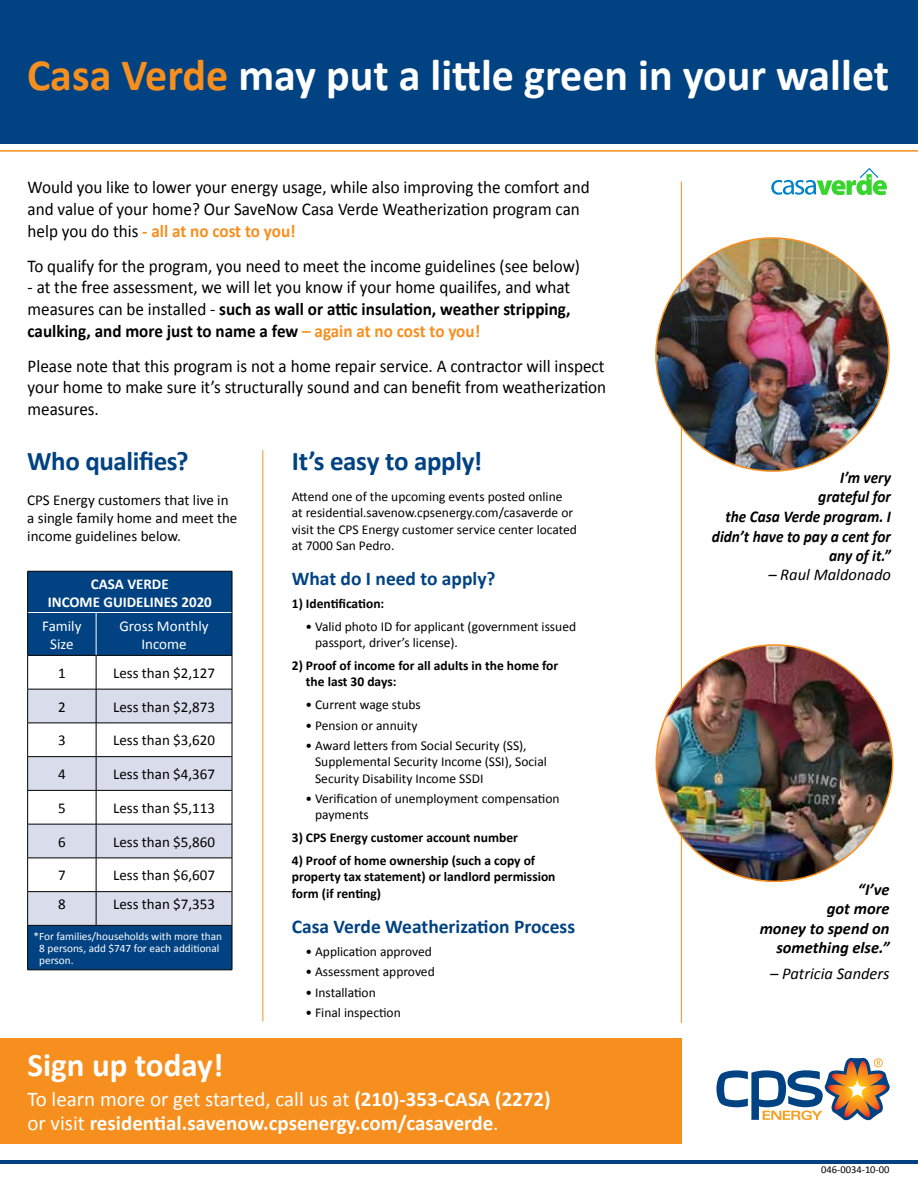
<style>
.page{position:relative;width:918px;height:1188px;background:#fff}
.page>*{position:absolute;margin:0;border:0;box-sizing:border-box;transform-origin:0 0}
.t1{font:700 45px "Calibri";color:#fff}
.t2{font:700 33px "Calibri";color:#fff}
.t3{font:700 27px "Calibri";letter-spacing:-.015em;color:#004282}
.t4{font:700 21px/24px "Calibri";color:#fff}
.t5{font:700 19.5px "Calibri";color:#004282}
.t6{font:18px/21.6px "Calibri";color:#000;text-align:justify;scale:.95 1}
.t7{font:italic 700 16.5px/19.5px "Calibri";color:#000;text-align:right;scale:.93 1}
.t8{font:italic 700 16.5px/19.5px "Calibri";color:#000;text-align:right}
.t9{font:italic 16.5px "Calibri";color:#000}
.t10{font:15px/18px "Calibri";color:#000}
.t11{font:700 15px/18px "Calibri";color:#fff;text-align:center}
.t12{font:15px/18px "Calibri";color:#fff;text-align:center}
.t13{font:13.5px/16.2px "Calibri";color:#000}
.t14{font:700 13.5px/16.2px "Calibri";color:#000}
.t15{font:11.25px/12px "Calibri";color:#fff}
.t16{font:10.5px "Calibri";color:#000}
.s1{color:#f78f1e}
.s2{font-weight:700;color:#f78f1e}
.s3{font-weight:700}
.s4{font-weight:400}
</style>
<div class="page">
<div style="left:0;top:1039px;width:682px;height:105px;background:#f78f1e"></div>
<hr style="left:0;top:1160px;width:918px;height:4px;background:#004282">
<svg style="left:716px;top:1058px;width:174px;height:62px"></svg>
<hr style="left:0;top:150px;width:918px;height:2px;background:#f78f1e">
<div style="left:0;top:0;width:918px;height:144px;background:#004282"></div>
<svg style="left:771px;top:168px;width:116px;height:27px"></svg>
<hr style="left:262px;top:450px;width:1px;height:571px;background:#f78f1e">
<hr style="left:681px;top:181px;width:1px;height:842px;background:#f78f1e">
<svg style="left:28px;top:572px;width:204px;height:398px;fill:#004282"></svg>
<svg style="left:28px;top:690px;width:204px;height:235px;fill:#d9dceb"></svg>
<hr style="left:27px;top:656px;width:1px;height:33px;background:#000">
<hr style="left:96px;top:656px;width:1px;height:33px;background:#000">
<hr style="left:232px;top:656px;width:1px;height:33px;background:#000">
<hr style="left:27px;top:689px;width:69px;height:1px;background:#000">
<hr style="left:27px;top:689px;width:1px;height:34px;background:#000">
<hr style="left:96px;top:689px;width:136px;height:1px;background:#000">
<hr style="left:96px;top:689px;width:1px;height:34px;background:#000">
<hr style="left:232px;top:689px;width:1px;height:34px;background:#000">
<hr style="left:27px;top:723px;width:69px;height:1px;background:#000">
<hr style="left:27px;top:723px;width:1px;height:33px;background:#000">
<hr style="left:96px;top:723px;width:136px;height:1px;background:#000">
<hr style="left:96px;top:723px;width:1px;height:33px;background:#000">
<hr style="left:232px;top:723px;width:1px;height:33px;background:#000">
<hr style="left:27px;top:756px;width:69px;height:1px;background:#000">
<hr style="left:27px;top:757px;width:1px;height:33px;background:#000">
<hr style="left:96px;top:756px;width:136px;height:1px;background:#000">
<hr style="left:96px;top:757px;width:1px;height:33px;background:#000">
<hr style="left:232px;top:757px;width:1px;height:33px;background:#000">
<hr style="left:27px;top:790px;width:69px;height:1px;background:#000">
<hr style="left:27px;top:791px;width:1px;height:33px;background:#000">
<hr style="left:96px;top:790px;width:136px;height:1px;background:#000">
<hr style="left:96px;top:791px;width:1px;height:33px;background:#000">
<hr style="left:232px;top:791px;width:1px;height:33px;background:#000">
<hr style="left:27px;top:824px;width:69px;height:1px;background:#000">
<hr style="left:27px;top:824px;width:1px;height:34px;background:#000">
<hr style="left:96px;top:824px;width:136px;height:1px;background:#000">
<hr style="left:96px;top:824px;width:1px;height:34px;background:#000">
<hr style="left:232px;top:824px;width:1px;height:34px;background:#000">
<hr style="left:27px;top:858px;width:69px;height:1px;background:#000">
<hr style="left:27px;top:858px;width:1px;height:33px;background:#000">
<hr style="left:96px;top:858px;width:136px;height:1px;background:#000">
<hr style="left:96px;top:858px;width:1px;height:33px;background:#000">
<hr style="left:232px;top:858px;width:1px;height:33px;background:#000">
<hr style="left:27px;top:891px;width:69px;height:1px;background:#000">
<hr style="left:27px;top:892px;width:1px;height:33px;background:#000">
<hr style="left:96px;top:891px;width:136px;height:1px;background:#000">
<hr style="left:96px;top:892px;width:1px;height:33px;background:#000">
<hr style="left:232px;top:892px;width:1px;height:33px;background:#000">
<hr style="left:27px;top:925px;width:69px;height:1px;background:#000">
<hr style="left:27px;top:926px;width:1px;height:44px;background:#000">
<hr style="left:96px;top:925px;width:136px;height:1px;background:#000">
<hr style="left:232px;top:926px;width:1px;height:44px;background:#000">
<hr style="left:27px;top:970px;width:69px;height:1px;background:#000">
<hr style="left:96px;top:970px;width:136px;height:1px;background:#000">
<hr style="left:28px;top:612px;width:68px;height:1px;background:#fff">
<hr style="left:96px;top:612px;width:136px;height:1px;background:#fff">
<hr style="left:96px;top:613px;width:1px;height:42px;background:#fff">
<hr style="left:27px;top:571px;width:69px;height:1px;background:#000">
<hr style="left:27px;top:571px;width:1px;height:42px;background:#000">
<hr style="left:96px;top:571px;width:136px;height:1px;background:#000">
<hr style="left:232px;top:571px;width:1px;height:42px;background:#000">
<hr style="left:27px;top:613px;width:1px;height:42px;background:#000">
<hr style="left:232px;top:613px;width:1px;height:42px;background:#000">
<hr style="left:27px;top:655px;width:69px;height:1px;background:#000">
<hr style="left:96px;top:655px;width:136px;height:1px;background:#000">
<img style="left:656px;top:238px;width:233px;height:233px;border-radius:117px">
<img style="left:656px;top:645px;width:237px;height:236px;border-radius:116px">
<h1 class="t1" style="left:27px;top:47px;width:864px"><span class="s1">Casa Verde</span> may put a little green in your wallet</h1>
<p class="t6" style="left:28px;top:177px;width:593px;text-align:left">Would you like to lower your energy usage, while also improving the comfort and and value of your home? Our SaveNow Casa Verde Weatherization program can help you do this <span class="s2">- all at no cost to you!</span></p>
<p class="t6" style="left:28px;top:255px;width:583px">To qualify for the program, you need to meet the income guidelines (see below)</p>
<p class="t6" style="left:28px;top:277px;width:573px">- at the free assessment, we will let you know if your home quailifes, and what measures can be installed - <span class="s3">such as wall or attic insulation, weather stripping, caulking, and more just to name a few</span> <span class="s2">– again at no cost to you!</span></p>
<p class="t6" style="left:28px;top:355px;width:611px">Please note that this program is not a home repair service. A contractor will inspect your home to make sure it’s structurally sound and can benefit from weatherization measures.</p>
<h3 class="t3" style="left:27px;top:444px;width:163px">Who qualifies?</h3>
<p class="t10" style="left:27px;top:491px;width:212px">CPS Energy customers that live in a single family home and meet the income guidelines below.</p>
<p class="t11" style="left:48px;top:575px;width:166px">CASA VERDE<br>INCOME GUIDELINES 2020</p>
<p class="t12" style="left:42px;top:617px;width:41px">Family<br>Size</p>
<p class="t12" style="left:120px;top:617px;width:91px">Gross Monthly<br>Income</p>
<p class="t10" style="left:58px;top:664px;width:9px">1</p>
<p class="t10" style="left:113px;top:664px;width:104px">Less than $2,127</p>
<p class="t10" style="left:58px;top:698px;width:9px">2</p>
<p class="t10" style="left:113px;top:698px;width:104px">Less than $2,873</p>
<p class="t10" style="left:58px;top:731px;width:9px">3</p>
<p class="t10" style="left:113px;top:731px;width:104px">Less than $3,620</p>
<p class="t10" style="left:58px;top:765px;width:9px">4</p>
<p class="t10" style="left:113px;top:765px;width:104px">Less than $4,367</p>
<p class="t10" style="left:58px;top:799px;width:9px">5</p>
<p class="t10" style="left:113px;top:799px;width:104px">Less than $5,113</p>
<p class="t10" style="left:58px;top:833px;width:9px">6</p>
<p class="t10" style="left:113px;top:833px;width:104px">Less than $5,860</p>
<p class="t10" style="left:58px;top:866px;width:9px">7</p>
<p class="t10" style="left:113px;top:866px;width:104px">Less than $6,607</p>
<p class="t10" style="left:58px;top:895px;width:9px">8</p>
<p class="t10" style="left:113px;top:895px;width:104px">Less than $7,353</p>
<p class="t15" style="left:39px;top:930px;width:184px;text-indent:-6px">*For families/households with more than<br>8 persons, add $747 for each additional person.</p>
<h3 class="t3" style="left:292px;top:444px;width:192px">It’s easy to apply!</h3>
<p class="t13" style="left:292px;top:489px;width:287px">Attend one of the upcoming events posted online<br>at residential.savenow.cpsenergy.com/casaverde or visit the CPS Energy customer service center located at 7000 San Pedro.</p>
<p class="t5" style="left:292px;top:566px;width:205px">What do I need to apply?</p>
<p class="t14" style="left:292px;top:595px;width:94px">1) Identification:</p>
<p class="t13" style="left:315px;top:618px;width:263px;text-indent:-10px">• Valid photo ID for applicant (government issued passport, driver’s license).</p>
<p class="t14" style="left:306px;top:657px;width:254px;text-indent:-14px">2) Proof of income for all adults in the home for the last 30 days:</p>
<p class="t13" style="left:305px;top:697px;width:117px">• Current wage stubs</p>
<p class="t13" style="left:305px;top:717px;width:114px">• Pension or annuity</p>
<p class="t13" style="left:315px;top:738px;width:233px;text-indent:-10px">• Award letters from Social Security (SS),<br>Supplemental Security Income (SSI), Social<br>Security Disability Income SSDI</p>
<p class="t13" style="left:315px;top:791px;width:246px;text-indent:-10px">• Verification of unemployment compensation payments</p>
<p class="t14" style="left:292px;top:830px;width:228px">3) CPS Energy customer account number</p>
<p class="t14" style="left:292px;top:853px;width:265px">4) Proof of home ownership (such a copy of property tax statement) or landlord permission form (if renting)</p>
<p class="t5" style="left:292px;top:914px;width:285px">Casa Verde Weatherization Process</p>
<p class="t13" style="left:305px;top:943px;width:128px">• Application approved</p>
<p class="t13" style="left:305px;top:964px;width:131px">• Assessment approved</p>
<p class="t13" style="left:305px;top:984px;width:72px">• Installation</p>
<p class="t13" style="left:305px;top:1005px;width:97px">• Final inspection</p>
<h2 class="t2" style="left:27px;top:1044px;width:198px">Sign up today!</h2>
<p class="t4" style="left:27px;top:1087px;width:525px"><span class="s4">To learn more or get started, call us at</span> (210)-353-CASA (2272) <span class="s4">or visit</span> residential.savenow.cpsenergy.com/casaverde<span class="s4">.</span></p>
<p class="t7" style="left:712px;top:468px;width:194px">I’m very<br>grateful for<br>the Casa Verde program. I didn’t have to pay a cent for any of it.”</p>
<p class="t9" style="left:768px;top:564px;width:124px">– Raul Maldonado</p>
<p class="t8" style="left:760px;top:879px;width:131px">“I’ve<br>got more<br>money to spend on something else.”</p>
<p class="t9" style="left:770px;top:963px;width:121px">– Patricia Sanders</p>
<p class="t16" style="left:821px;top:1162px;width:70px">046-0034-10-00</p>
</div>
